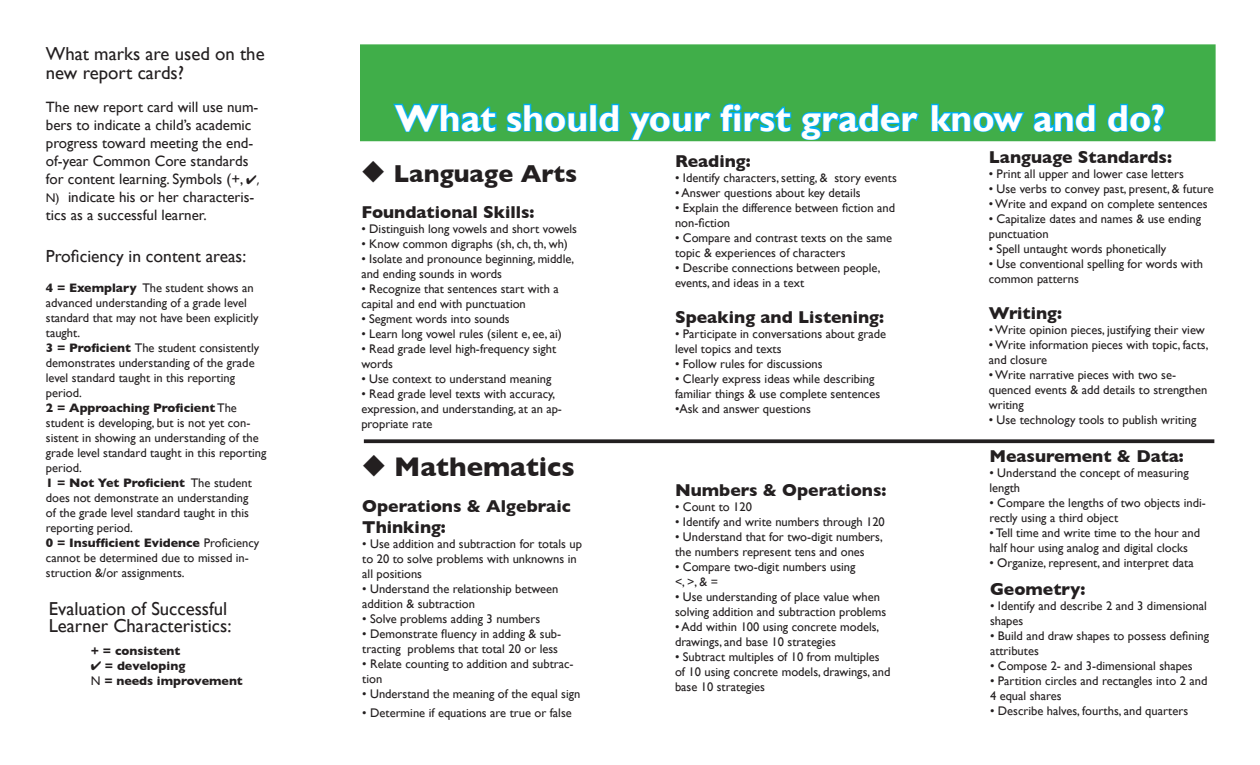
<style>
.page{position:relative;width:1260px;height:765px;background:#fff}
.page>*{position:absolute;margin:0;border:0;box-sizing:border-box;transform-origin:0 0}
.t1{font:700 37.5px "Gill Sans";color:#fff}
.t2{font:700 27.5px "Gill Sans";color:#231f20}
.t3{font:700 25px "Gill Sans";color:#231f20}
.t4{font:18.75px/18.8px "Gill Sans";color:#231f20}
.t5{font:700 17.5px/21px "Gill Sans";color:#231f20}
.t6{font:17.5px "Gill Sans";color:#231f20}
.t7{font:15px/18px "Gill Sans";color:#231f20}
.t8{font:12.5px/15px "Gill Sans";color:#231f20}
.t9{font:700 12.5px "Gill Sans";color:#231f20}
.s1{font-family:"Myriad Pro";font-size:12.5px}
.s2{font-size:12.5px}
.s3{font-weight:700}
.s4{font-weight:400}
</style>
<div class="page">
<div style="left:361px;top:45px;width:854px;height:96px;background:#40ae49"></div>
<svg style="left:393px;top:103px;width:104px;height:30px"></svg>
<svg style="left:506px;top:103px;width:82px;height:30px"></svg>
<div style="left:589px;top:104px;width:8px;height:28px;border:2px solid #00aeef"></div>
<svg style="left:597px;top:103px;width:23px;height:30px"></svg>
<svg style="left:629px;top:111px;width:83px;height:28px"></svg>
<svg style="left:719px;top:103px;width:73px;height:30px"></svg>
<svg style="left:800px;top:103px;width:121px;height:39px"></svg>
<svg style="left:931px;top:103px;width:165px;height:30px"></svg>
<svg style="left:1107px;top:103px;width:58px;height:30px"></svg>
<div style="left:360px;top:44px;width:856px;height:97px;border:1px solid #40ae49"></div>
<svg style="left:364px;top:439px;width:850px;height:4px;background:#373334"></svg>
<p class="t4" style="left:46px;top:44px;width:220px">What marks are used on the new report cards?</p>
<p class="t7" style="left:46px;top:97px;width:215px">The new report card will use num&shy;bers to indicate a child’s academic progress toward meeting the end&shy;of-year Common Core standards for content learning. Symbols (+, ✔<span class="s1">, </span><span class="s2">N)</span> indicate his or her characteris&shy;tics as a successful learner.</p>
<p class="t6" style="left:46px;top:246px;width:202px">Proficiency in content areas:</p>
<p class="t8" style="left:46px;top:280px;width:209px"><span class="s3">4 = Exemplary</span> The student shows an</p>
<p class="t8" style="left:46px;top:295px;width:214px">advanced understanding of a grade level standard that may not have been explicitly taught.</p>
<p class="t8" style="left:46px;top:340px;width:215px"><span class="s3">3 = Proficient</span> The student consistently demonstrates understanding of the grade level standard taught in this reporting period.</p>
<p class="t8" style="left:46px;top:400px;width:222px"><span class="s3">2 = Approaching Proficient</span> The student is developing, but is not yet con&shy;sistent in showing an understanding of the grade level standard taught in this reporting period.</p>
<p class="t8" style="left:46px;top:475px;width:215px"><span class="s3">1 = Not Yet Proficient</span> The student does not demonstrate an understanding of the grade level standard taught in this reporting period.<br><span class="s3">0 = Insufficient Evidence</span> Proficiency cannot be determined due to missed in&shy;struction &amp;/or assignments.</p>
<p class="t4" style="left:49px;top:599px;width:184px;line-height:17.5px">Evaluation of Successful<br>Learner Characteristics:</p>
<p class="t9" style="left:91px;top:643px;width:91px">+ = consistent</p>
<p class="t9" style="left:91px;top:658px;width:96px">✔ = developing</p>
<p class="t9" style="left:91px;top:673px;width:153px"><span class="s4">N</span> = needs improvement</p>
<p class="t1" style="left:395px;top:95px;width:772px">What should your first grader know and do?</p>
<p class="t3" style="left:361px;top:159px;width:217px">◆ Language Arts</p>
<p class="t5" style="left:361px;top:201px;width:175px">Foundational Skills:</p>
<p class="t8" style="left:361px;top:221px;width:217px">• Distinguish long vowels and short vowels</p>
<p class="t8" style="left:361px;top:236px;width:208px">• Know common digraphs (sh, ch, th, wh)</p>
<p class="t8" style="left:361px;top:251px;width:215px">• Isolate and pronounce beginning, middle, and ending sounds in words</p>
<p class="t8" style="left:361px;top:281px;width:199px">• Recognize that sentences start with a capital and end with punctuation</p>
<p class="t8" style="left:361px;top:311px;width:150px">• Segment words into sounds</p>
<p class="t8" style="left:361px;top:326px;width:202px">• Learn long vowel rules (silent e, ee, ai)</p>
<p class="t8" style="left:361px;top:341px;width:196px">• Read grade level high-frequency sight words</p>
<p class="t8" style="left:361px;top:371px;width:191px">• Use context to understand meaning</p>
<p class="t8" style="left:361px;top:386px;width:202px">• Read grade level texts with accuracy, expression, and understanding, at an ap&shy;propriate rate</p>
<p class="t5" style="left:989px;top:446px;width:196px">Measurement &amp; Data:</p>
<p class="t8" style="left:989px;top:465px;width:201px">• Understand the concept of measuring length</p>
<p class="t8" style="left:989px;top:495px;width:218px">• Compare the lengths of two objects indi&shy;rectly using a third object</p>
<p class="t8" style="left:989px;top:525px;width:212px">• Tell time and write time to the hour and half hour using analog and digital clocks</p>
<p class="t8" style="left:989px;top:555px;width:206px">• Organize, represent, and interpret data</p>
<p class="t5" style="left:989px;top:146px;width:185px">Language Standards:</p>
<p class="t8" style="left:989px;top:166px;width:197px">• Print all upper and lower case letters</p>
<p class="t8" style="left:989px;top:181px;width:226px">• Use verbs to convey past, present, &amp; future</p>
<p class="t8" style="left:989px;top:196px;width:220px">• Write and expand on complete sentences</p>
<p class="t8" style="left:989px;top:211px;width:214px">• Capitalize dates and names &amp; use ending punctuation</p>
<p class="t8" style="left:989px;top:241px;width:179px">• Spell untaught words phonetically</p>
<p class="t8" style="left:989px;top:256px;width:216px">• Use conventional spelling for words with common patterns</p>
<p class="t5" style="left:989px;top:302px;width:75px">Writing:</p>
<p class="t8" style="left:989px;top:322px;width:218px">• Write opinion pieces, justifying their view</p>
<p class="t8" style="left:989px;top:337px;width:221px">• Write information pieces with topic, facts, and closure</p>
<p class="t8" style="left:989px;top:367px;width:220px">• Write narrative pieces with two se&shy;quenced events &amp; add details to strengthen writing</p>
<p class="t8" style="left:989px;top:412px;width:209px">• Use technology tools to publish writing</p>
<p class="t5" style="left:675px;top:150px;width:77px">Reading:</p>
<p class="t8" style="left:675px;top:170px;width:223px">• Identify characters, setting, &amp; story events</p>
<p class="t8" style="left:675px;top:185px;width:187px">• Answer questions about key details</p>
<p class="t8" style="left:675px;top:200px;width:222px">• Explain the difference between fiction and non-fiction</p>
<p class="t8" style="left:675px;top:230px;width:219px">• Compare and contrast texts on the same topic &amp; experiences of characters</p>
<p class="t8" style="left:675px;top:260px;width:207px">• Describe connections between people, events, and ideas in a text</p>
<p class="t5" style="left:675px;top:306px;width:211px">Speaking and Listening:</p>
<p class="t8" style="left:675px;top:326px;width:213px">• Participate in conversations about grade level topics and texts</p>
<p class="t8" style="left:675px;top:356px;width:149px">• Follow rules for discussions</p>
<p class="t8" style="left:675px;top:371px;width:201px">• Clearly express ideas while describing</p>
<p class="t8" style="left:675px;top:386px;width:207px">familiar things &amp; use complete sentences</p>
<p class="t8" style="left:675px;top:401px;width:138px">•Ask and answer questions</p>
<p class="t2" style="left:362px;top:450px;width:214px">◆ Mathematics</p>
<p class="t5" style="left:362px;top:495px;width:210px">Operations &amp; Algebraic<br>Thinking:</p>
<p class="t8" style="left:362px;top:536px;width:221px">• Use addition and subtraction for totals up to 20 to solve problems with unknowns in all positions</p>
<p class="t8" style="left:362px;top:581px;width:198px">• Understand the relationship between</p>
<p class="t8" style="left:362px;top:596px;width:114px">addition &amp; subtraction</p>
<p class="t8" style="left:362px;top:611px;width:180px">• Solve problems adding 3 numbers</p>
<p class="t8" style="left:362px;top:626px;width:200px">• Demonstrate fluency in adding &amp; sub&shy;tracting problems that total 20 or less</p>
<p class="t8" style="left:362px;top:656px;width:213px">• Relate counting to addition and subtrac&shy;tion</p>
<p class="t8" style="left:362px;top:686px;width:220px">• Understand the meaning of the equal sign</p>
<p class="t8" style="left:362px;top:705px;width:211px">• Determine if equations are true or false</p>
<p class="t5" style="left:675px;top:479px;width:213px">Numbers &amp; Operations:</p>
<p class="t8" style="left:675px;top:499px;width:79px">• Count to 120</p>
<p class="t8" style="left:675px;top:514px;width:211px">• Identify and write numbers through 120</p>
<p class="t8" style="left:675px;top:529px;width:209px">• Understand that for two-digit numbers, the numbers represent tens and ones</p>
<p class="t8" style="left:675px;top:559px;width:182px">• Compare two-digit numbers using &lt;, &gt;, &amp; =</p>
<p class="t8" style="left:675px;top:589px;width:213px">• Use understanding of place value when solving addition and subtraction problems</p>
<p class="t8" style="left:675px;top:619px;width:206px">• Add within 100 using concrete models, drawings, and base 10 strategies</p>
<p class="t8" style="left:675px;top:649px;width:217px">• Subtract multiples of 10 from multiples of 10 using concrete models, drawings, and base 10 strategies</p>
<p class="t5" style="left:990px;top:578px;width:97px">Geometry:</p>
<p class="t8" style="left:990px;top:598px;width:218px">• Identify and describe 2 and 3 dimensional shapes</p>
<p class="t8" style="left:990px;top:628px;width:221px">• Build and draw shapes to possess defining attributes</p>
<p class="t8" style="left:990px;top:658px;width:204px">• Compose 2- and 3-dimensional shapes</p>
<p class="t8" style="left:990px;top:673px;width:219px">• Partition circles and rectangles into 2 and<br>4 equal shares</p>
<p class="t8" style="left:990px;top:703px;width:200px">• Describe halves, fourths, and quarters</p>
</div>
